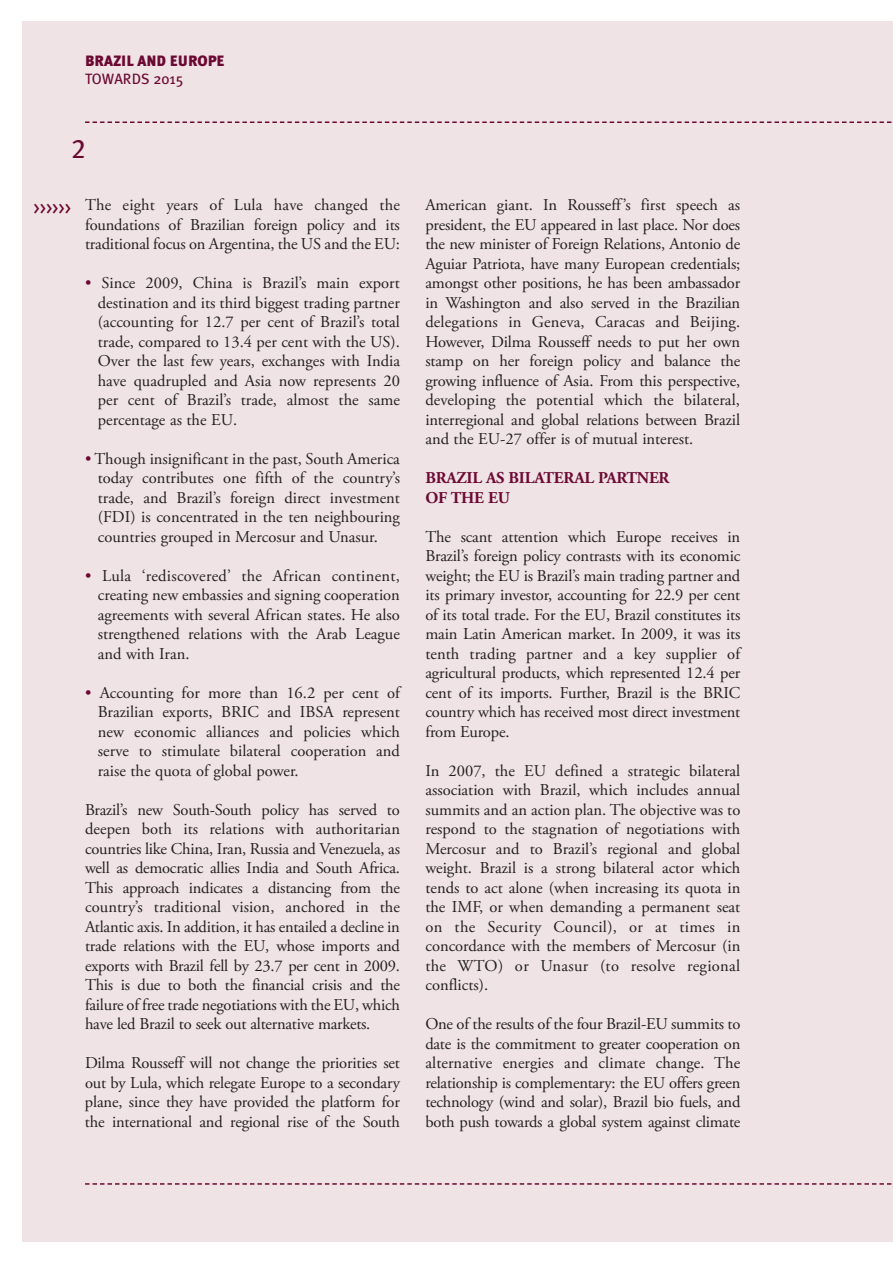
<style>
.page{position:relative;width:893px;height:1263px;background:#fff}
.page>*{position:absolute;margin:0;border:0;box-sizing:border-box;transform-origin:0 0}
.t1{font:27px "Meta Plus Book Caps";color:#6c0932}
.t2{font:18px "Meta Plus Book Caps";color:#6c0932}
.t3{font:16.5px/19.5px "Adobe Garamond Pro";letter-spacing:-.01em;color:#231f20;text-align:justify}
.t4{font:700 16.5px/19.5px "Adobe Garamond Pro";letter-spacing:-.01em;color:#6c0932}
.t5{font:900 15px "Meta Plus";color:#6c0932}
.t6{font:15px "Meta Plus";color:#6c0932}
.s1{color:#6c0932}
</style>
<div class="page">
<div style="left:22px;top:22px;width:871px;height:1220px;background:#efe3e5"></div>
<svg style="left:85px;top:121px;width:807px;height:2px"></svg>
<svg style="left:85px;top:1183px;width:807px;height:2px"></svg>
<p class="t5" style="left:85px;top:52px;width:141px">BRAZIL AND EUROPE</p>
<p class="t6" style="left:85px;top:70px;width:100px">TOWARDS 2015</p>
<h1 class="t1" style="left:71px;top:133px;width:16px">2</h1>
<p class="t2" style="left:34px;top:197px;width:39px">&gt;&gt;&gt;&gt;&gt;&gt;</p>
<p class="t3" style="left:85px;top:196px;width:316px">The eight years of Lula have changed the foundations of Brazilian foreign policy and its traditional focus on Argentina, the US and the EU:</p>
<p class="t3" style="left:98px;top:274px;width:304px;text-indent:-13px"><span class="s1">•</span> Since 2009, China is Brazil’s main export destination and its third biggest trading partner (accounting for 12.7 per cent of Brazil’s total trade, compared to 13.4 per cent with the US).<br>Over the last few years, exchanges with India have quadrupled and Asia now represents 20 per cent of Brazil’s trade, almost the same percentage as the EU.</p>
<p class="t3" style="left:98px;top:449px;width:304px;text-indent:-13px"><span class="s1">•</span> Though insignificant in the past, South America today contributes one fifth of the country’s trade, and Brazil’s foreign direct investment (FDI) is concentrated in the ten neighbouring countries grouped in Mercosur and Unasur.</p>
<p class="t3" style="left:98px;top:566px;width:304px;text-indent:-13px"><span class="s1">•</span> Lula ‘rediscovered’ the African continent, creating new embassies and signing cooperation agreements with several African states. He also strengthened relations with the Arab League and with Iran.</p>
<p class="t3" style="left:98px;top:683px;width:304px;text-indent:-13px"><span class="s1">•</span> Accounting for more than 16.2 per cent of Brazilian exports, BRIC and IBSA represent new economic alliances and policies which serve to stimulate bilateral cooperation and raise the quota of global power.</p>
<p class="t3" style="left:85px;top:800px;width:316px">Brazil’s new South-South policy has served to deepen both its relations with authoritarian countries like China, Iran, Russia and Venezuela, as well as democratic allies India and South Africa.<br>This approach indicates a distancing from the country’s traditional vision, anchored in the Atlantic axis. In addition, it has entailed a decline in trade relations with the EU, whose imports and exports with Brazil fell by 23.7 per cent in 2009.<br>This is due to both the financial crisis and the failure of free trade negotiations with the EU, which have led Brazil to seek out alternative markets.</p>
<p class="t3" style="left:85px;top:1054px;width:316px">Dilma Rousseff will not change the priorities set out by Lula, which relegate Europe to a secondary plane, since they have provided the platform for the international and regional rise of the South</p>
<p class="t3" style="left:425px;top:196px;width:316px">American giant. In Rousseff’s first speech as president, the EU appeared in last place. Nor does the new minister of Foreign Relations, Antonio de Aguiar Patriota, have many European credentials; amongst other positions, he has been ambassador in Washington and also served in the Brazilian delegations in Geneva, Caracas and Beijing.<br>However, Dilma Rousseff needs to put her own stamp on her foreign policy and balance the growing influence of Asia. From this perspective, developing the potential which the bilateral, interregional and global relations between Brazil and the EU-27 offer is of mutual interest.</p>
<p class="t4" style="left:425px;top:469px;width:246px">BRAZIL AS BILATERAL PARTNER<br>OF THE EU</p>
<p class="t3" style="left:425px;top:527px;width:316px">The scant attention which Europe receives in Brazil’s foreign policy contrasts with its economic weight; the EU is Brazil’s main trading partner and its primary investor, accounting for 22.9 per cent of its total trade. For the EU, Brazil constitutes its main Latin American market. In 2009, it was its tenth trading partner and a key supplier of agricultural products, which represented 12.4 per cent of its imports. Further, Brazil is the BRIC country which has received most direct investment from Europe.</p>
<p class="t3" style="left:425px;top:761px;width:316px">In 2007, the EU defined a strategic bilateral association with Brazil, which includes annual summits and an action plan. The objective was to respond to the stagnation of negotiations with Mercosur and to Brazil’s regional and global weight. Brazil is a strong bilateral actor which tends to act alone (when increasing its quota in the IMF, or when demanding a permanent seat on the Security Council), or at times in concordance with the members of Mercosur (in the WTO) or Unasur (to resolve regional conflicts).</p>
<p class="t3" style="left:425px;top:1015px;width:316px">One of the results of the four Brazil-EU summits to date is the commitment to greater cooperation on alternative energies and climate change. The relationship is complementary: the EU offers green technology (wind and solar), Brazil bio fuels, and both push towards a global system against climate</p>
</div>
